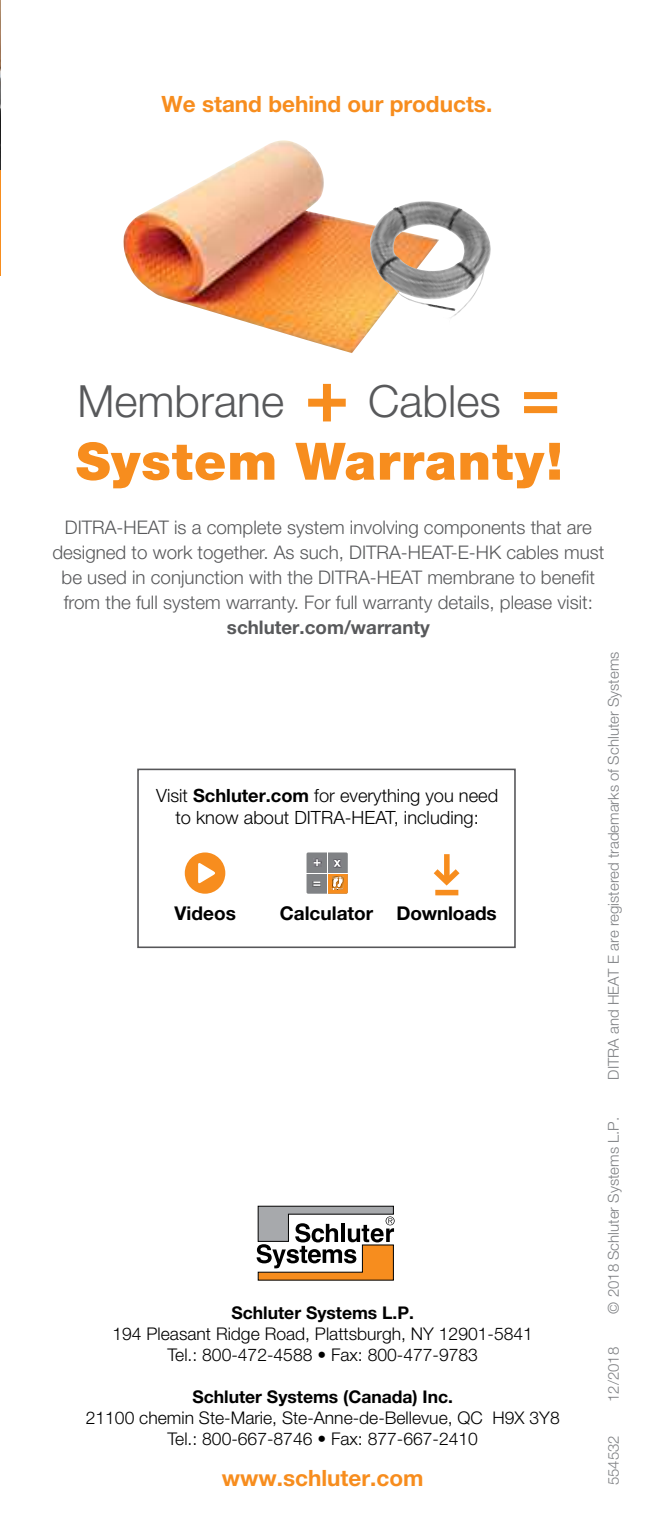
<style>
.page{position:relative;width:653px;height:1530px;background:#fff}
.page>*{position:absolute;margin:0;border:0;box-sizing:border-box;transform-origin:0 0}
.t1{font:700 65.5px "Helvetica Neue LT Pro";color:#f78d1e}
.t2{font:900 51.5px "Helvetica Neue LT Pro";letter-spacing:.02em;color:#f78d1e}
.t3{font:300 44.5px "Helvetica Neue LT Pro";color:#58595b}
.t4{font:700 22.5px "Helvetica Neue LT Pro";color:#f78d1e}
.t5{font:700 19px "Helvetica Neue LT Pro";color:#000}
.t6{font:300 18.75px/25px "Helvetica Neue LT Pro";color:#58595b;text-align:center}
.t7{font:700 18.75px "Helvetica Neue LT Pro";color:#58595b}
.t8{font:300 18.25px/22px "Helvetica Neue LT Pro";color:#000;text-align:center}
.t9{font:300 17.5px/21px "Helvetica Neue LT Pro";color:#000;text-align:center}
.t10{font:700 17.5px "Helvetica Neue LT Pro";color:#000}
.t11{font:300 15px "Helvetica Neue LT Pro";color:#808285}
.s1{font-weight:700;font-size:74.5px;color:#f78d1e}
.s2{font-weight:700}
</style>
<div class="page">
<svg style="left:256px;top:1205px;width:138px;height:76px"></svg>
<img style="left:123px;top:140px;width:251px;height:213px">
<img style="left:370px;top:201px;width:121px;height:124px">
<div style="left:137px;top:769px;width:378px;height:179px;border:2px solid #565659"></div>
<div style="left:306px;top:852px;width:42px;height:42px;background:#808285;border-radius:2px"></div>
<svg style="left:313px;top:881px;width:8px;height:6px"></svg>
<svg style="left:313px;top:859px;width:8px;height:8px"></svg>
<svg style="left:333px;top:860px;width:8px;height:7px"></svg>
<hr style="left:327px;top:852px;width:1px;height:42px;background:#fff">
<hr style="left:306px;top:873px;width:42px;height:1px;background:#fff">
<svg style="left:328px;top:874px;width:20px;height:20px"></svg>
<div style="left:444px;top:854px;width:5px;height:28px;background:#f78d1e"></div>
<svg style="left:433px;top:863px;width:27px;height:23px"></svg>
<div style="left:435px;top:890px;width:23px;height:5px;background:#f78d1e"></div>
<svg style="left:185px;top:852px;width:40px;height:42px"></svg>
<hr style="left:0;top:170px;width:1px;height:105px;background:#f78d1e">
<img style="left:0;top:0;width:1px;height:170px">
<p class="t4" style="left:161px;top:90px;width:332px">We stand behind our products.</p>
<h3 class="t3" style="left:77px;top:374px;width:425px">Membrane <span class="s1">+</span> Cables</h3>
<h1 class="t1" style="left:520px;top:355px;width:41px">=</h1>
<h2 class="t2" style="left:76px;top:431px;width:488px">System Warranty!</h2>
<p class="t6" style="left:52px;top:514px;width:553px">DITRA-HEAT is a complete system involving components that are designed to work together. As such, DITRA-HEAT-E-HK cables must be used in conjunction with the DITRA-HEAT membrane to benefit from the full system warranty. For full warranty details, please visit:</p>
<p class="t7" style="left:227px;top:616px;width:204px">schluter.com/warranty</p>
<p class="t8" style="left:156px;top:784px;width:343px">Visit <span class="s2">Schluter.com</span> for everything you need to know about DITRA-HEAT, including:</p>
<p class="t5" style="left:175px;top:902px;width:63px">Videos</p>
<p class="t5" style="left:279px;top:902px;width:218px">Calculator Downloads</p>
<p class="t10" style="left:231px;top:1302px;width:184px">Schluter Systems L.P.</p>
<p class="t9" style="left:112px;top:1323px;width:422px">194 Pleasant Ridge Road, Plattsburgh, NY 12901-5841<br>Tel.: 800-472-4588 • Fax: 800-477-9783</p>
<p class="t10" style="left:192px;top:1386px;width:262px">Schluter Systems (Canada) Inc.</p>
<p class="t9" style="left:86px;top:1407px;width:475px">21100 chemin Ste-Marie, Ste-Anne-de-Bellevue, QC H9X 3Y8<br>Tel.: 800-667-8746 • Fax: 877-667-2410</p>
<p class="t4" style="left:222px;top:1464px;width:203px">www.schluter.com</p>
<p class="t11" style="left:604px;top:1080px;width:429px;rotate:-90deg">DITRA and HEAT E are registered trademarks of Schluter Systems</p>
<p class="t11" style="left:604px;top:1314px;width:198px;rotate:-90deg">© 2018 Schluter Systems L.P.</p>
<p class="t11" style="left:604px;top:1402px;width:57px;rotate:-90deg">12/2018</p>
<p class="t11" style="left:604px;top:1485px;width:52px;rotate:-90deg">554532</p>
</div>
